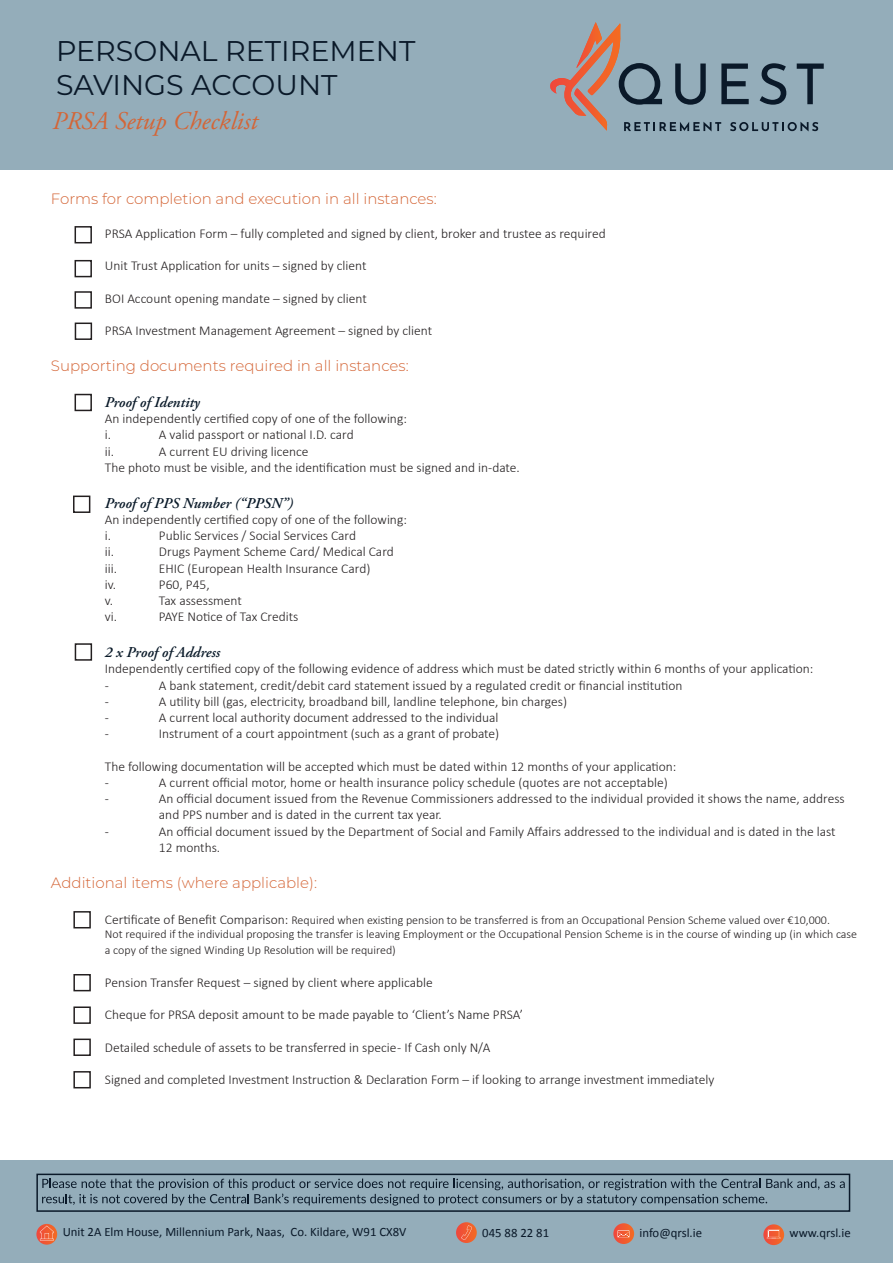
<style>
.page{position:relative;width:893px;height:1263px;background:#fff}
.page>*{position:absolute;margin:0;border:0;box-sizing:border-box;transform-origin:0 0}
.t1{font:28.5px/34.2px "Montserrat";color:#0a1929}
.t2{font:italic 25.5px "Adobe Garamond Pro";color:#d46536}
.t3{font:300 15px "Montserrat";color:#d46536}
.t4{font:italic 600 15px "Adobe Garamond Pro";color:#0a1a29}
.t5{font:300 13.5px/16.2px "Calibri";color:#231f20}
.t6{font:12.75px "Calibri";color:#0a1929}
.t7{font:300 12px/14.4px "Calibri";color:#231f20}
.s1{font-size:13.5px}
</style>
<div class="page">
<div style="left:0;top:0;width:893px;height:169px;background:#94adba"></div>
<div style="left:0;top:1160px;width:893px;height:103px;background:#94adba"></div>
<div style="left:36px;top:1173px;width:814px;height:39px;border:2px solid #0a1929"></div>
<svg style="left:42px;top:1178px;width:803px;height:27px"></svg>
<svg style="left:550px;top:22px;width:274px;height:109px"></svg>
<svg style="left:763px;top:1224px;width:21px;height:21px"></svg>
<svg style="left:613px;top:1223px;width:21px;height:21px"></svg>
<svg style="left:456px;top:1222px;width:21px;height:21px"></svg>
<svg style="left:36px;top:1224px;width:21px;height:20px"></svg>
<svg style="left:618px;top:1230px;width:11px;height:8px"></svg>
<svg style="left:40px;top:1225px;width:14px;height:15px"></svg>
<svg style="left:767px;top:1230px;width:14px;height:8px"></svg>
<svg style="left:461px;top:1225px;width:11px;height:15px"></svg>
<div style="left:75px;top:226px;width:17px;height:17px;border:2px solid #231f20"></div>
<div style="left:75px;top:260px;width:17px;height:17px;border:2px solid #231f20"></div>
<div style="left:75px;top:291px;width:17px;height:18px;border:2px solid #231f20"></div>
<div style="left:75px;top:394px;width:17px;height:17px;border:2px solid #231f20"></div>
<div style="left:73px;top:496px;width:17px;height:17px;border:2px solid #231f20"></div>
<div style="left:75px;top:643px;width:17px;height:18px;border:2px solid #231f20"></div>
<div style="left:73px;top:911px;width:18px;height:17px;border:2px solid #231f20"></div>
<div style="left:73px;top:974px;width:18px;height:17px;border:2px solid #231f20"></div>
<div style="left:73px;top:1006px;width:18px;height:18px;border:2px solid #231f20"></div>
<div style="left:73px;top:1038px;width:18px;height:18px;border:2px solid #231f20"></div>
<div style="left:73px;top:1071px;width:18px;height:17px;border:2px solid #231f20"></div>
<div style="left:75px;top:323px;width:17px;height:17px;border:2px solid #231f20"></div>
<h1 class="t1" style="left:56px;top:33px;width:361px">PERSONAL RETIREMENT<br>SAVINGS ACCOUNT</h1>
<h2 class="t2" style="left:52px;top:106px;width:207px">PRSA Setup Checklist</h2>
<p class="t3" style="left:51px;top:188px;width:387px">Forms for completion and execution in all instances:</p>
<p class="t5" style="left:105px;top:225px;width:502px">PRSA Application Form – fully completed and signed by client, broker and trustee as required</p>
<p class="t5" style="left:105px;top:257px;width:263px">Unit Trust Application for units – signed by client</p>
<p class="t5" style="left:105px;top:290px;width:263px">BOI Account opening mandate – signed by client</p>
<p class="t5" style="left:105px;top:322px;width:329px">PRSA Investment Management Agreement – signed by client</p>
<p class="t3" style="left:51px;top:355px;width:359px">Supporting documents required in all instances:</p>
<p class="t4" style="left:105px;top:394px;width:96px">Proof of Identity</p>
<p class="t5" style="left:105px;top:410px;width:303px">An independently certified copy of one of the following: i.</p>
<p class="t5" style="left:159px;top:427px;width:196px">A valid passport or national I.D. card</p>
<p class="t5" style="left:105px;top:443px;width:416px;text-indent:54px">A current EU driving licence<br>The photo must be visible, and the identification must be signed and in-date.</p>
<p class="t4" style="left:105px;top:494px;width:190px">Proof of PPS Number (“PPSN”)</p>
<p class="t5" style="left:105px;top:511px;width:303px">An independently certified copy of one of the following: i.</p>
<p class="t5" style="left:105px;top:443px;width:11px">ii.</p>
<p class="t5" style="left:159px;top:527px;width:199px">Public Services / Social Services Card</p>
<p class="t5" style="left:105px;top:544px;width:11px">ii.</p>
<p class="t5" style="left:159px;top:544px;width:236px">Drugs Payment Scheme Card/ Medical Card</p>
<p class="t5" style="left:105px;top:560px;width:14px">iii.</p>
<p class="t5" style="left:159px;top:560px;width:213px">EHIC (European Health Insurance Card)</p>
<p class="t5" style="left:105px;top:576px;width:13px">iv.</p>
<p class="t5" style="left:159px;top:576px;width:52px">P60, P45,</p>
<p class="t5" style="left:105px;top:592px;width:10px">v.</p>
<p class="t5" style="left:159px;top:592px;width:84px">Tax assessment</p>
<p class="t5" style="left:105px;top:608px;width:14px">vi.</p>
<p class="t5" style="left:159px;top:608px;width:141px">PAYE Notice of Tax Credits</p>
<p class="t4" style="left:105px;top:643px;width:117px">2 x Proof of Address</p>
<p class="t5" style="left:105px;top:660px;width:710px">Independently certified copy of the following evidence of address which must be dated strictly within 6 months of your application: -</p>
<p class="t5" style="left:159px;top:677px;width:525px">A bank statement, credit/debit card statement issued by a regulated credit or financial institution</p>
<p class="t5" style="left:105px;top:693px;width:6px">-</p>
<p class="t5" style="left:159px;top:693px;width:410px">A utility bill (gas, electricity, broadband bill, landline telephone, bin charges)</p>
<p class="t5" style="left:105px;top:709px;width:6px">-</p>
<p class="t5" style="left:159px;top:709px;width:341px">A current local authority document addressed to the individual</p>
<p class="t5" style="left:105px;top:725px;width:6px">-</p>
<p class="t5" style="left:159px;top:725px;width:342px">Instrument of a court appointment (such as a grant of probate)</p>
<p class="t5" style="left:105px;top:758px;width:573px">The following documentation will be accepted which must be dated within 12 months of your application: -</p>
<p class="t5" style="left:159px;top:774px;width:510px">A current official motor, home or health insurance policy schedule (quotes are not acceptable)</p>
<p class="t5" style="left:105px;top:790px;width:6px">-</p>
<p class="t5" style="left:159px;top:790px;width:687px">An official document issued from the Revenue Commissioners addressed to the individual provided it shows the name, address and PPS number and is dated in the current tax year.</p>
<p class="t5" style="left:105px;top:823px;width:6px">-</p>
<p class="t5" style="left:159px;top:823px;width:678px">An official document issued by the Department of Social and Family Affairs addressed to the individual and is dated in the last<br>12 months.</p>
<p class="t3" style="left:51px;top:872px;width:268px">Additional items (where applicable):</p>
<p class="t7" style="left:105px;top:912px;width:754px"><span class="s1">Certificate of Benefit Comparison:</span> Required when existing pension to be transferred is from an Occupational Pension Scheme valued over €10,000.<br>Not required if the individual proposing the transfer is leaving Employment or the Occupational Pension Scheme is in the course of winding up (in which case</p>
<p class="t7" style="left:105px;top:943px;width:292px">a copy of the signed Winding Up Resolution will be required)</p>
<p class="t5" style="left:105px;top:974px;width:329px">Pension Transfer Request – signed by client where applicable</p>
<p class="t5" style="left:105px;top:1006px;width:420px">Cheque for PRSA deposit amount to be made payable to ‘Client’s Name PRSA’</p>
<p class="t5" style="left:105px;top:1039px;width:387px">Detailed schedule of assets to be transferred in specie - If Cash only N/A</p>
<p class="t5" style="left:105px;top:1071px;width:611px">Signed and completed Investment Instruction &amp; Declaration Form – if looking to arrange investment immediately</p>
<p class="t6" style="left:63px;top:1223px;width:345px">Unit 2A Elm House, Millennium Park, Naas, Co. Kildare, W91 CX8V</p>
<p class="t6" style="left:482px;top:1224px;width:68px">045 88 22 81</p>
<p class="t6" style="left:639px;top:1224px;width:64px">info@qrsl.ie</p>
<p class="t6" style="left:790px;top:1224px;width:63px">www.qrsl.ie</p>
</div>
